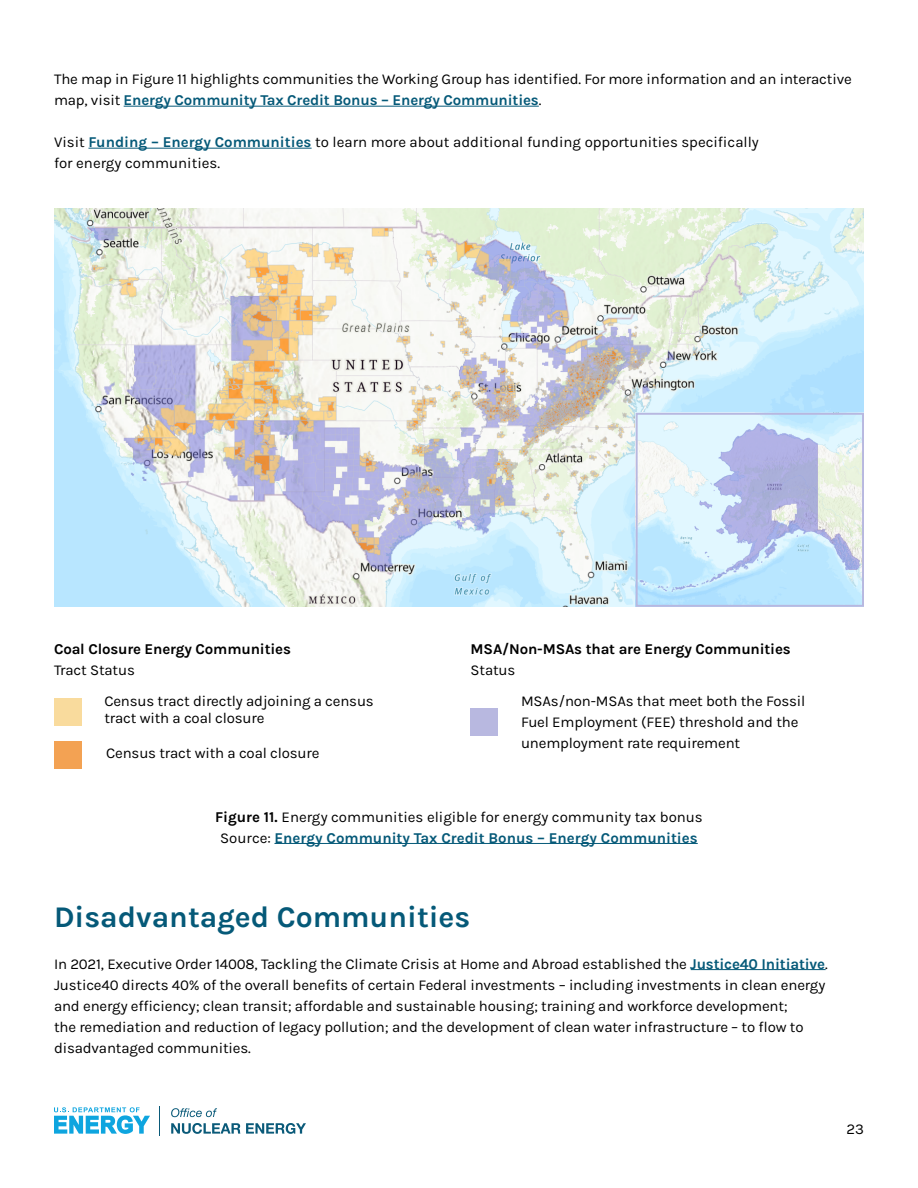
<style>
.page{position:relative;width:918px;height:1188px;background:#fff}
.page>*{position:absolute;margin:0;border:0;box-sizing:border-box;transform-origin:0 0}
.t1{font:700 30px "Karla";color:#055978}
.t2{font:15px/21px "Karla";letter-spacing:-.01em;color:#000}
.t3{font:700 15px "Karla";letter-spacing:-.01em;color:#000}
.s1{font-weight:700;color:#055978}
.s2{font-weight:700}
</style>
<div class="page">
<svg style="left:54px;top:1107px;width:96px;height:27px"></svg>
<hr style="left:159px;top:1106px;width:1px;height:30px;background:#0a5a79">
<svg style="left:171px;top:1108px;width:46px;height:9px"></svg>
<svg style="left:171px;top:1123px;width:69px;height:11px"></svg>
<svg style="left:246px;top:1123px;width:60px;height:11px"></svg>
<hr style="left:124px;top:106px;width:415px;height:1px;background:#055978">
<hr style="left:88px;top:148px;width:224px;height:1px;background:#055978">
<hr style="left:274px;top:843px;width:424px;height:1px;background:#055978">
<img style="left:54px;top:208px;width:810px;height:399px">
<img style="left:639px;top:416px;width:222px;height:188px">
<div style="left:636px;top:413px;width:228px;height:194px;border:2px solid #b8b8e0"></div>
<div style="left:471px;top:709px;width:27px;height:27px;background:#b8b8e0"></div>
<div style="left:54px;top:698px;width:27px;height:28px;background:#f9db9d"></div>
<div style="left:54px;top:741px;width:27px;height:27px;background:#f3a253"></div>
<hr style="left:691px;top:969px;width:135px;height:1px;background:#055978">
<p class="t2" style="left:54px;top:68px;width:799px">The map in Figure 11 highlights communities the Working Group has identified. For more information and an interactive map, visit <span class="s1">Energy Community Tax Credit Bonus – Energy Communities</span>.</p>
<p class="t2" style="left:54px;top:131px;width:706px">Visit <span class="s1">Funding – Energy Communities</span> to learn more about additional funding opportunities specifically for energy communities.</p>
<p class="t3" style="left:54px;top:639px;width:238px">Coal Closure Energy Communities</p>
<p class="t2" style="left:104px;top:654px;width:271px;line-height:31px;text-indent:-50px">Tract Status<br>Census tract directly adjoining a census</p>
<p class="t2" style="left:104px;top:707px;width:162px">tract with a coal closure</p>
<p class="t2" style="left:106px;top:742px;width:215px">Census tract with a coal closure</p>
<p class="t3" style="left:471px;top:639px;width:322px">MSA/Non-MSAs that are Energy Communities</p>
<p class="t2" style="left:471px;top:659px;width:46px">Status</p>
<p class="t2" style="left:521px;top:690px;width:286px">MSAs/non-MSAs that meet both the Fossil<br>Fuel Employment (FEE) threshold and the unemployment rate requirement</p>
<p class="t2" style="left:215px;top:806px;width:489px;text-align:center"><span class="s2">Figure 11.</span> Energy communities eligible for energy community tax bonus<br>Source: <span class="s1">Energy Community Tax Credit Bonus – Energy Communities</span></p>
<h1 class="t1" style="left:54px;top:897px;width:418px">Disadvantaged Communities</h1>
<p class="t2" style="left:54px;top:953px;width:775px">In 2021, Executive Order 14008, Tackling the Climate Crisis at Home and Abroad established the <span class="s1">Justice40 Initiative</span>.<br>Justice40 directs 40% of the overall benefits of certain Federal investments – including investments in clean energy and energy efficiency; clean transit; affordable and sustainable housing; training and workforce development;<br>the remediation and reduction of legacy pollution; and the development of clean water infrastructure – to flow to disadvantaged communities.</p>
<p class="t2" style="left:846px;top:1118px;width:19px">23</p>
</div>
